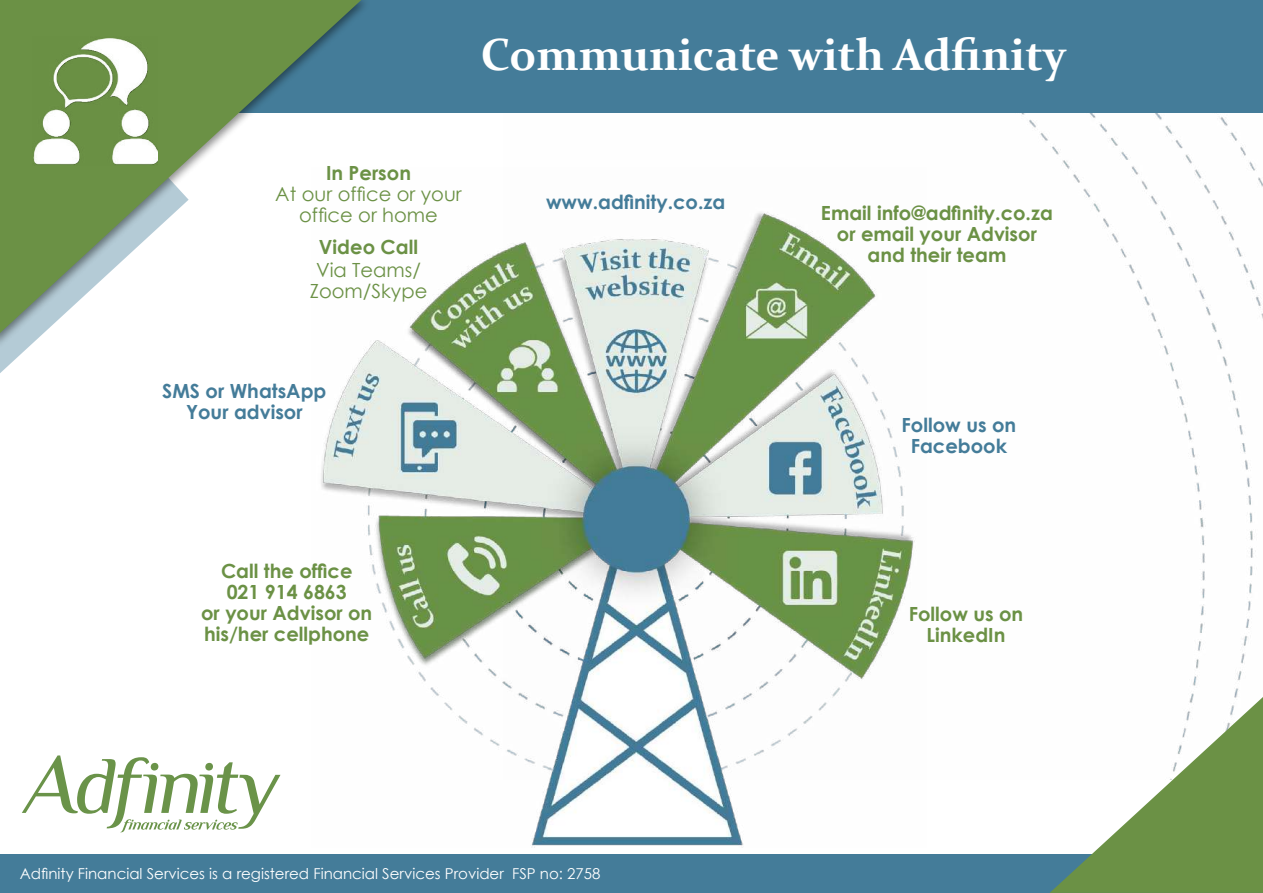
<style>
.page{position:relative;width:1263px;height:893px;background:#fff}
.page>*{position:absolute;margin:0;border:0;box-sizing:border-box;transform-origin:0 0}
.t1{font:700 45px "Constantia";color:#fff}
.t2{font:700 19.5px/21px "Century Gothic";color:#6b9145;text-align:center}
.t3{font:700 19.5px/21px "Century Gothic";color:#447c99;text-align:center}
.t4{font:19.5px/21px "Century Gothic";color:#6b9145;text-align:center}
.t5{font:15px "Century Gothic";color:#fff}
</style>
<div class="page">
<img style="left:1021px;top:113px;width:242px;height:581px">
<div style="left:0;top:0;width:1263px;height:113px;background:#447c99"></div>
<div style="left:0;top:855px;width:1263px;height:38px;background:#447c99"></div>
<svg style="left:1049px;top:694px;width:214px;height:199px"></svg>
<svg style="left:0;top:350px;width:25px;height:23px"></svg>
<div style="left:0;top:0;width:371px;height:350px;background:#000;opacity:.45"></div>
<svg style="left:0;top:0;width:363px;height:339px"></svg>
<svg style="left:22px;top:755px;width:258px;height:77px"></svg>
<img style="left:311px;top:167px;width:604px;height:679px">
<img style="left:32px;top:36px;width:126px;height:130px">
<h1 class="t1" style="left:481px;top:24px;width:587px">Communicate with Adfinity</h1>
<p class="t2" style="left:326px;top:162px;width:87px">In Person</p>
<p class="t4" style="left:275px;top:183px;width:188px">At our office or your office or home</p>
<p class="t2" style="left:319px;top:235px;width:101px">Video Call</p>
<p class="t4" style="left:310px;top:259px;width:119px">Via Teams/<br>Zoom/Skype</p>
<p class="t3" style="left:162px;top:380px;width:166px">SMS or WhatsApp<br>Your advisor</p>
<p class="t3" style="left:546px;top:191px;width:181px">www.adfinity.co.za</p>
<p class="t2" style="left:821px;top:202px;width:234px">Email info@adfinity.co.za or email your Advisor and their team</p>
<p class="t3" style="left:901px;top:414px;width:116px">Follow us on<br>Facebook</p>
<p class="t2" style="left:201px;top:560px;width:173px">Call the office<br>021 914 6863<br>or your Advisor on his/her cellphone</p>
<p class="t2" style="left:909px;top:603px;width:116px">Follow us on<br>LinkedIn</p>
<p class="t5" style="left:20px;top:863px;width:582px">Adfinity Financial Services is a registered Financial Services Provider FSP no: 2758</p>
</div>
